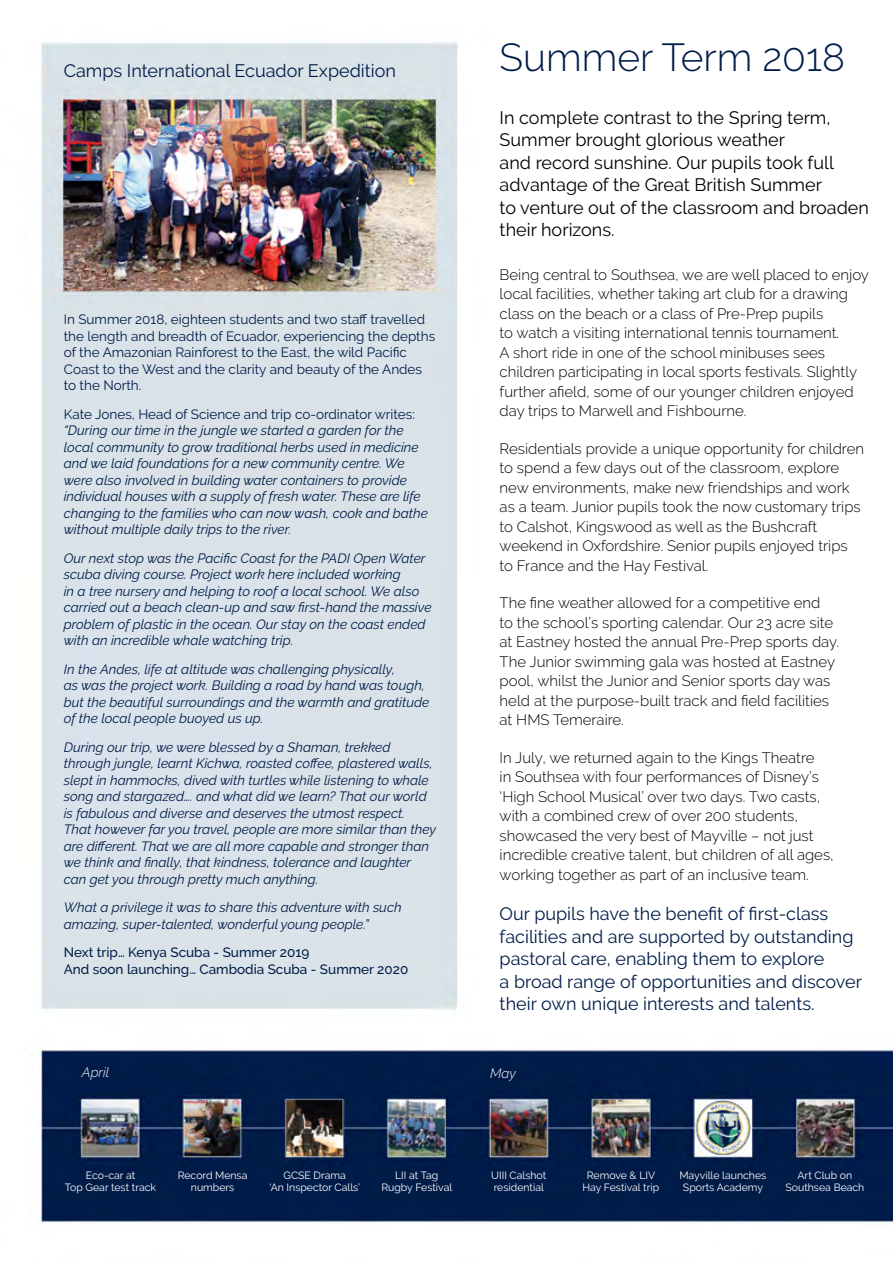
<style>
.page{position:relative;width:893px;height:1263px;background:#fff}
.page>*{position:absolute;margin:0;border:0;box-sizing:border-box;transform-origin:0 0}
.t1{font:300 39px "Raleway";color:#001c48}
.t2{font:18px/22.5px "Raleway";color:#001c48}
.t3{font:18px/22.5px "Raleway";color:#000}
.t4{font:300 15px/19.5px "Raleway";color:#000}
.t5{font:italic 13.5px/16.5px "Raleway";color:#001c48}
.t6{font:13.5px/16.5px "Raleway";color:#001c48}
.t7{font:500 13.5px/16.5px "Raleway";color:#001c48}
.t8{font:italic 300 13.5px "Raleway";color:#fff}
.t9{font:10.5px/12.6px "Raleway";color:#fff;text-align:center}
</style>
<div class="page">
<img style="left:38px;top:41px;width:855px;height:1182px">
<h2 class="t2" style="left:64px;top:59px;width:334px">Camps International Ecuador Expedition</h2>
<p class="t6" style="left:64px;top:311px;width:373px">In Summer 2018, eighteen students and two staff travelled the length and breadth of Ecuador, experiencing the depths of the Amazonian Rainforest to the East, the wild Pacific Coast to the West and the clarity and beauty of the Andes to the North.</p>
<p class="t6" style="left:64px;top:406px;width:353px">Kate Jones, Head of Science and trip co-ordinator writes:</p>
<p class="t5" style="left:64px;top:422px;width:366px">“During our time in the jungle we started a garden for the local community to grow traditional herbs used in medicine and we laid foundations for a new community centre. We were also involved in building water containers to provide individual houses with a supply of fresh water. These are life changing to the families who can now wash, cook and bathe without multiple daily trips to the river.</p>
<p class="t5" style="left:64px;top:550px;width:369px">Our next stop was the Pacific Coast for the PADI Open Water scuba diving course. Project work here included working<br>in a tree nursery and helping to roof a local school. We also carried out a beach clean-up and saw first-hand the massive problem of plastic in the ocean. Our stay on the coast ended with an incredible whale watching trip.</p>
<p class="t5" style="left:64px;top:661px;width:367px">In the Andes, life at altitude was challenging physically,<br>as was the project work. Building a road by hand was tough, but the beautiful surroundings and the warmth and gratitude of the local people buoyed us up.</p>
<p class="t5" style="left:64px;top:739px;width:374px">During our trip, we were blessed by a Shaman, trekked through jungle, learnt Kichwa, roasted coffee, plastered walls, slept in hammocks, dived with turtles while listening to whale song and stargazed…. and what did we learn? That our world is fabulous and diverse and deserves the utmost respect.<br>That however far you travel, people are more similar than they are different. That we are all more capable and stronger than we think and finally, that kindness, tolerance and laughter can get you through pretty much anything.</p>
<p class="t5" style="left:64px;top:899px;width:339px">What a privilege it was to share this adventure with such amazing, super-talented, wonderful young people.”</p>
<p class="t7" style="left:64px;top:944px;width:346px">Next trip… Kenya Scuba - Summer 2019<br>And soon launching… Cambodia Scuba - Summer 2020</p>
<p class="t8" style="left:82px;top:1065px;width:29px">April</p>
<p class="t9" style="left:65px;top:1168px;width:93px">Eco-car at<br>Top Gear test track</p>
<p class="t9" style="left:178px;top:1168px;width:71px">Record Mensa numbers</p>
<p class="t9" style="left:269px;top:1168px;width:92px">GCSE Drama<br>‘An Inspector Calls’</p>
<p class="t9" style="left:381px;top:1168px;width:72px">LII at Tag<br>Rugby Festival</p>
<h1 class="t1" style="left:500px;top:35px;width:347px">Summer Term 2018</h1>
<h2 class="t3" style="left:500px;top:106px;width:371px">In complete contrast to the Spring term, Summer brought glorious weather<br>and record sunshine. Our pupils took full advantage of the Great British Summer<br>to venture out of the classroom and broaden their horizons.</h2>
<p class="t4" style="left:500px;top:264px;width:371px">Being central to Southsea, we are well placed to enjoy local facilities, whether taking art club for a drawing class on the beach or a class of Pre-Prep pupils<br>to watch a visiting international tennis tournament.<br>A short ride in one of the school minibuses sees children participating in local sports festivals. Slightly further afield, some of our younger children enjoyed day trips to Marwell and Fishbourne.</p>
<p class="t4" style="left:500px;top:438px;width:366px">Residentials provide a unique opportunity for children to spend a few days out of the classroom, explore new environments, make new friendships and work as a team. Junior pupils took the now customary trips to Calshot, Kingswood as well as the Bushcraft weekend in Oxfordshire. Senior pupils enjoyed trips to France and the Hay Festival.</p>
<p class="t4" style="left:500px;top:593px;width:341px">The fine weather allowed for a competitive end<br>to the school’s sporting calendar. Our 23 acre site at Eastney hosted the annual Pre-Prep sports day.<br>The Junior swimming gala was hosted at Eastney pool, whilst the Junior and Senior sports day was held at the purpose-built track and field facilities at HMS Temeraire.</p>
<p class="t4" style="left:500px;top:747px;width:336px">In July, we returned again to the Kings Theatre<br>in Southsea with four performances of Disney’s ‘High School Musical’ over two days. Two casts, with a combined crew of over 200 students, showcased the very best of Mayville – not just incredible creative talent, but children of all ages, working together as part of an inclusive team.</p>
<h2 class="t2" style="left:500px;top:902px;width:364px">Our pupils have the benefit of first-class facilities and are supported by outstanding pastoral care, enabling them to explore<br>a broad range of opportunities and discover their own unique interests and talents.</h2>
<p class="t8" style="left:490px;top:1065px;width:27px">May</p>
<p class="t9" style="left:491px;top:1168px;width:57px;text-align:left">UIII Calshot residential</p>
<p class="t9" style="left:582px;top:1168px;width:78px">Remove &amp; LIV<br>Hay Festival trip</p>
<p class="t9" style="left:679px;top:1168px;width:88px">Mayville launches<br>Sports Academy</p>
<p class="t9" style="left:785px;top:1168px;width:80px">Art Club on<br>Southsea Beach</p>
</div>
